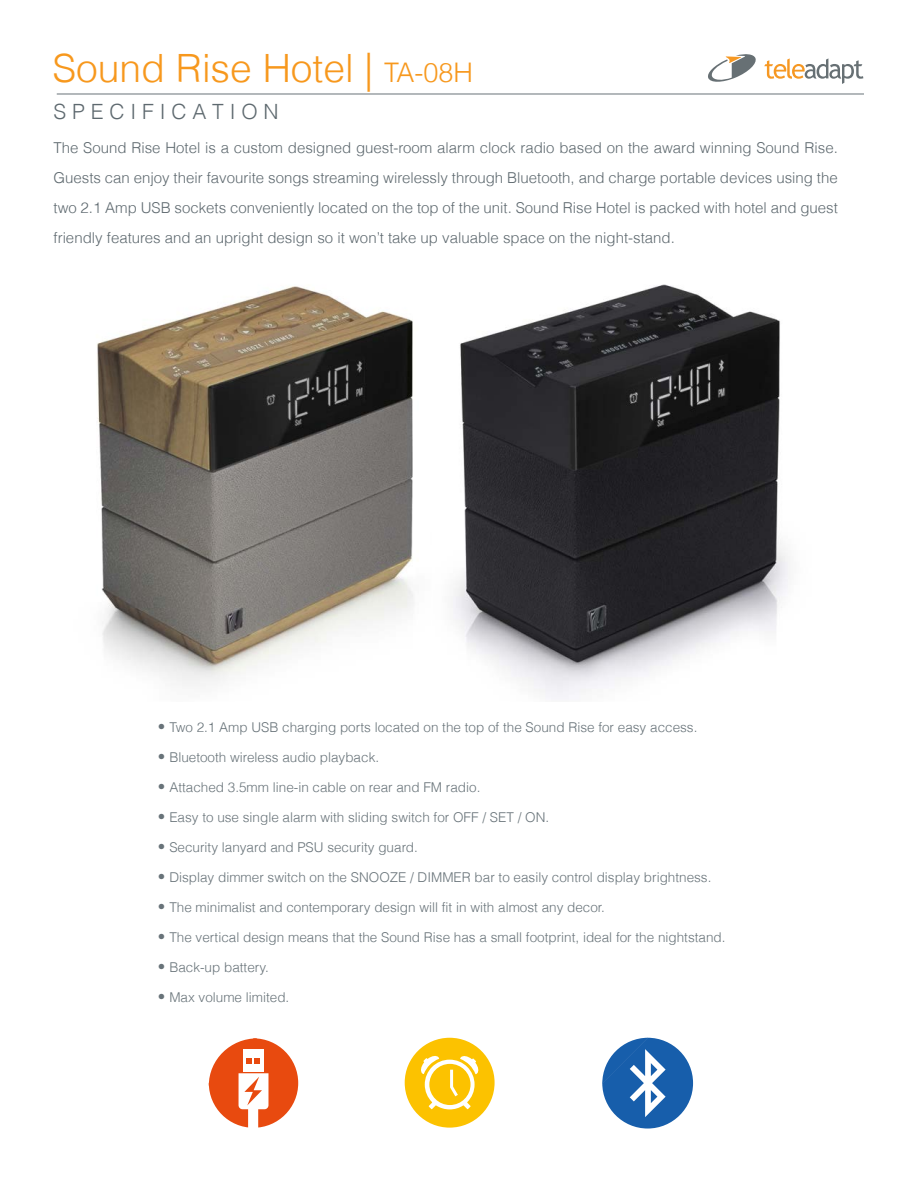
<style>
.page{position:relative;width:918px;height:1188px;background:#fff}
.page>*{position:absolute;margin:0;border:0;box-sizing:border-box;transform-origin:0 0}
.t1{font:300 39px "Helvetica";color:#f7981d}
.t2{font:300 21px "Helvetica";color:#5e696f}
.t3{font:300 15px/30px "Helvetica";color:#5e696f;text-align:justify}
.t4{font:300 13.5px "Helvetica";color:#687379}
.s1{font-size:27px}
.s2{font-size:15px}
</style>
<div class="page">
<img style="left:97px;top:286px;width:317px;height:400px">
<hr style="left:57px;top:94px;width:807px;height:1px;background:#687379">
<svg style="left:764px;top:58px;width:99px;height:26px"></svg>
<svg style="left:708px;top:54px;width:48px;height:28px"></svg>
<div style="left:405px;top:1038px;width:90px;height:90px;background:#fcc200;border-radius:50%"></div>
<svg style="left:421px;top:1055px;width:58px;height:54px"></svg>
<svg style="left:209px;top:1038px;width:89px;height:90px"></svg>
<svg style="left:602px;top:1038px;width:91px;height:91px"></svg>
<img style="left:453px;top:284px;width:335px;height:415px">
<p class="t1" style="left:52px;top:37px;width:422px">Sound Rise Hotel | <span class="s1">TA-08H</span></p>
<p class="t2" style="left:54px;top:95px;width:227px">S P E C I F I C A T I O N</p>
<p class="t3" style="left:54px;top:132px;width:786px">The Sound Rise Hotel is a custom designed guest-room alarm clock radio based on the award winning Sound Rise.<br>Guests can enjoy their favourite songs streaming wirelessly through Bluetooth, and charge portable devices using the two 2.1 Amp USB sockets conveniently located on the top of the unit. Sound Rise Hotel is packed with hotel and guest friendly features and an upright design so it won’t take up valuable space on the night-stand.</p>
<p class="t4" style="left:158px;top:716px;width:541px"><span class="s2">•</span> Two 2.1 Amp USB charging ports located on the top of the Sound Rise for easy access.</p>
<p class="t4" style="left:158px;top:746px;width:223px"><span class="s2">•</span> Bluetooth wireless audio playback.</p>
<p class="t4" style="left:158px;top:776px;width:324px"><span class="s2">•</span> Attached 3.5mm line-in cable on rear and FM radio.</p>
<p class="t4" style="left:158px;top:806px;width:393px"><span class="s2">•</span> Easy to use single alarm with sliding switch for OFF / SET / ON.</p>
<p class="t4" style="left:158px;top:836px;width:262px"><span class="s2">•</span> Security lanyard and PSU security guard.</p>
<p class="t4" style="left:158px;top:866px;width:555px"><span class="s2">•</span> Display dimmer switch on the SNOOZE / DIMMER bar to easily control display brightness.</p>
<p class="t4" style="left:158px;top:896px;width:449px"><span class="s2">•</span> The minimalist and contemporary design will fit in with almost any decor.</p>
<p class="t4" style="left:158px;top:926px;width:569px"><span class="s2">•</span> The vertical design means that the Sound Rise has a small footprint, ideal for the nightstand.</p>
<p class="t4" style="left:158px;top:956px;width:113px"><span class="s2">•</span> Back-up battery.</p>
<p class="t4" style="left:158px;top:986px;width:133px"><span class="s2">•</span> Max volume limited.</p>
</div>
